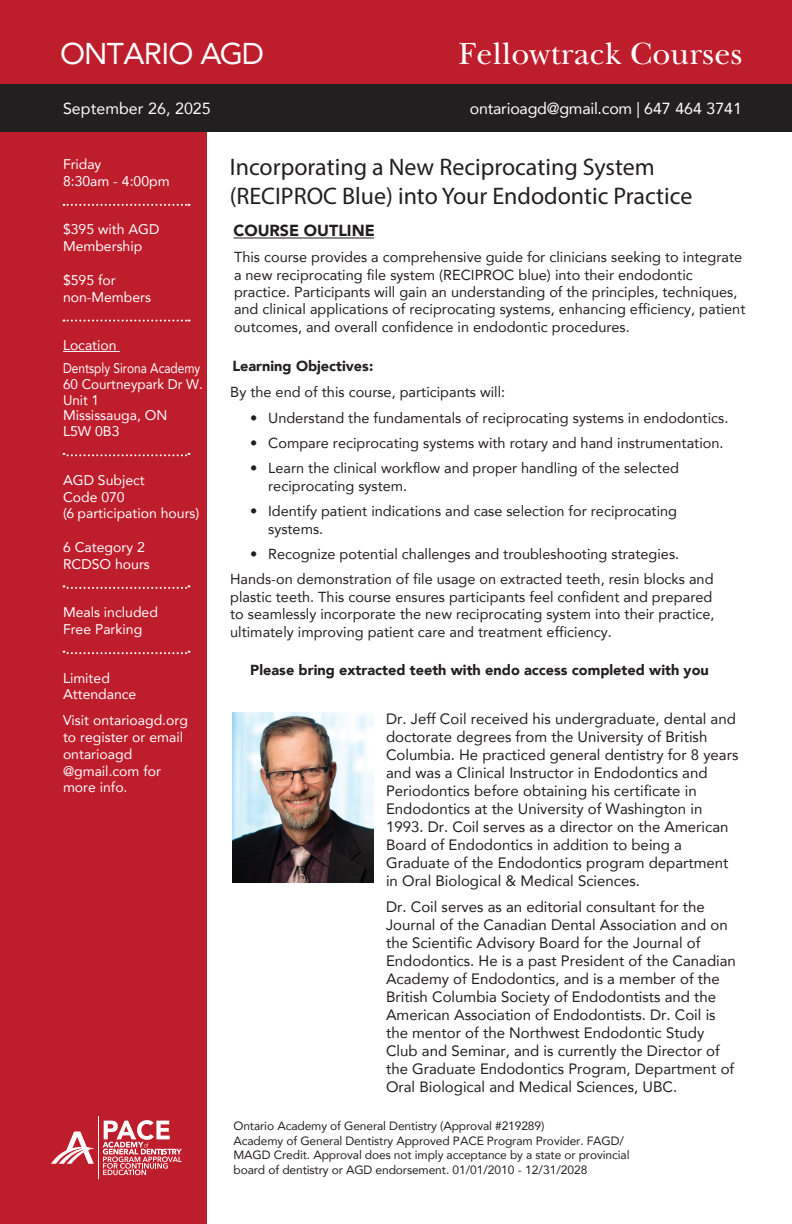
<style>
.page{position:relative;width:792px;height:1224px;background:#fff}
.page>*{position:absolute;margin:0;border:0;box-sizing:border-box;transform-origin:0 0}
.t1{font:32px "New Baskerville Std";letter-spacing:.01em;color:#fff}
.t2{font:30px "Avenir";letter-spacing:-.025em;color:#fff}
.t3{font:24px/28.8px "Myriad Pro";color:#231f20}
.t4{font:16px "Avenir";color:#fff}
.t5{font:900 16px "Avenir";color:#231f20}
.t6{font:15px/18px "Avenir";color:#231f20}
.t7{font:14.4px/17.4px "Avenir";color:#231f20}
.t8{font:900 14.4px "Avenir";color:#231f20}
.t9{font:14px/16.8px "Avenir";color:#fff}
.t10{font:14px/16.8px "Avenir";color:#fff;scale:.85 1}
.t11{font:14px/14.8px "Avenir";color:#fff;scale:.96 1}
.t12{font:12px/14.4px "Avenir";letter-spacing:-.01em;color:#231f20}
</style>
<div class="page">
<div style="left:0;top:0;width:792px;height:105px;background:#be1d2c"></div>
<div style="left:0;top:132px;width:206px;height:1092px;background:#be1d2c"></div>
<div style="left:0;top:84px;width:792px;height:48px;background:#231f20"></div>
<svg style="left:64px;top:204px;width:125px;height:2px"></svg>
<svg style="left:64px;top:320px;width:125px;height:2px"></svg>
<svg style="left:64px;top:453px;width:125px;height:3px"></svg>
<svg style="left:64px;top:585px;width:125px;height:4px"></svg>
<svg style="left:64px;top:651px;width:125px;height:3px"></svg>
<hr style="left:63px;top:351px;width:57px;height:1px;background:#fff">
<svg style="left:51px;top:1132px;width:43px;height:32px"></svg>
<hr style="left:98px;top:1116px;width:1px;height:63px;background:#fff">
<svg style="left:103px;top:1120px;width:79px;height:55px"></svg>
<hr style="left:234px;top:238px;width:140px;height:1px;background:#231f20">
<img style="left:233px;top:713px;width:141px;height:170px">
<h2 class="t2" style="left:60px;top:29px;width:205px">ONTARIO AGD</h2>
<h1 class="t1" style="left:459px;top:35px;width:285px">Fellowtrack Courses</h1>
<p class="t4" style="left:63px;top:96px;width:149px">September 26, 2025</p>
<p class="t9" style="left:63px;top:155px;width:108px">Friday<br>8:30am - 4:00pm</p>
<p class="t9" style="left:63px;top:221px;width:98px">$395 with AGD<br>Membership</p>
<p class="t9" style="left:63px;top:271px;width:90px">$595 for non-Members</p>
<p class="t9" style="left:63px;top:336px;width:55px">Location</p>
<p class="t10" style="left:63px;top:359px;width:166px">Dentsply Sirona Academy<br>60 Courtneypark Dr W.</p>
<p class="t11" style="left:63px;top:392px;width:110px">Unit 1<br>Mississauga, ON</p>
<p class="t9" style="left:63px;top:423px;width:58px">L5W 0B3</p>
<p class="t9" style="left:63px;top:471px;width:83px">AGD Subject</p>
<p class="t9" style="left:63px;top:505px;width:138px">(6 participation hours)</p>
<p class="t9" style="left:63px;top:488px;width:63px">Code 070</p>
<p class="t9" style="left:63px;top:538px;width:88px">6 Category 2<br>RCDSO hours</p>
<p class="t9" style="left:63px;top:604px;width:96px">Meals included<br>Free Parking</p>
<p class="t9" style="left:63px;top:669px;width:75px">Limited<br>Attendance</p>
<p class="t9" style="left:63px;top:712px;width:127px">Visit ontarioagd.org to register or email ontarioagd @gmail.com for more info.</p>
<p class="t4" style="left:470px;top:96px;width:274px">ontarioagd@gmail.com | 647 464 3741</p>
<h3 class="t3" style="left:230px;top:153px;width:464px">Incorporating a New Reciprocating System (RECIPROC Blue) into Your Endodontic Practice</h3>
<p class="t5" style="left:234px;top:217px;width:143px">COURSE OUTLINE</p>
<p class="t7" style="left:234px;top:248px;width:513px">This course provides a comprehensive guide for clinicians seeking to integrate a new reciprocating file system (RECIPROC blue) into their endodontic practice. Participants will gain an understanding of the principles, techniques, and clinical applications of reciprocating systems, enhancing efficiency, patient outcomes, and overall confidence in endodontic procedures.</p>
<p class="t8" style="left:232px;top:354px;width:142px">Learning Objectives:</p>
<p class="t7" style="left:230px;top:383px;width:277px">By the end of this course, participants will:</p>
<p class="t7" style="left:250px;top:408px;width:480px">• Understand the fundamentals of reciprocating systems in endodontics.</p>
<p class="t7" style="left:250px;top:434px;width:475px">• Compare reciprocating systems with rotary and hand instrumentation.</p>
<p class="t7" style="left:268px;top:459px;width:412px;text-indent:-18px">• Learn the clinical workflow and proper handling of the selected reciprocating system.</p>
<p class="t7" style="left:268px;top:502px;width:410px;text-indent:-18px">• Identify patient indications and case selection for reciprocating systems.</p>
<p class="t7" style="left:230px;top:541px;width:485px;line-height:25.4px;text-indent:20px">• Recognize potential challenges and troubleshooting strategies.<br>Hands-on demonstration of file usage on extracted teeth, resin blocks and</p>
<p class="t7" style="left:230px;top:588px;width:486px">plastic teeth. This course ensures participants feel confident and prepared to seamlessly incorporate the new reciprocating system into their practice, ultimately improving patient care and treatment efficiency.</p>
<p class="t8" style="left:250px;top:658px;width:460px">Please bring extracted teeth with endo access completed with you</p>
<p class="t6" style="left:386px;top:709px;width:354px">Dr. Jeff Coil received his undergraduate, dental and doctorate degrees from the University of British Columbia. He practiced general dentistry for 8 years and was a Clinical Instructor in Endodontics and Periodontics before obtaining his certificate in Endodontics at the University of Washington in 1993. Dr. Coil serves as a director on the American Board of Endodontics in addition to being a Graduate of the Endodontics program department in Oral Biological &amp; Medical Sciences.</p>
<p class="t6" style="left:386px;top:897px;width:351px">Dr. Coil serves as an editorial consultant for the Journal of the Canadian Dental Association and on the Scientific Advisory Board for the Journal of Endodontics. He is a past President of the Canadian Academy of Endodontics, and is a member of the British Columbia Society of Endodontists and the American Association of Endodontists. Dr. Coil is the mentor of the Northwest Endodontic Study Club and Seminar, and is currently the Director of the Graduate Endodontics Program, Department of Oral Biological and Medical Sciences, UBC.</p>
<p class="t12" style="left:234px;top:1119px;width:398px">Ontario Academy of General Dentistry (Approval #219289)<br>Academy of General Dentistry Approved PACE Program Provider. FAGD/ MAGD Credit. Approval does not imply acceptance by a state or provincial board of dentistry or AGD endorsement. 01/01/2010 - 12/31/2028</p>
</div>
